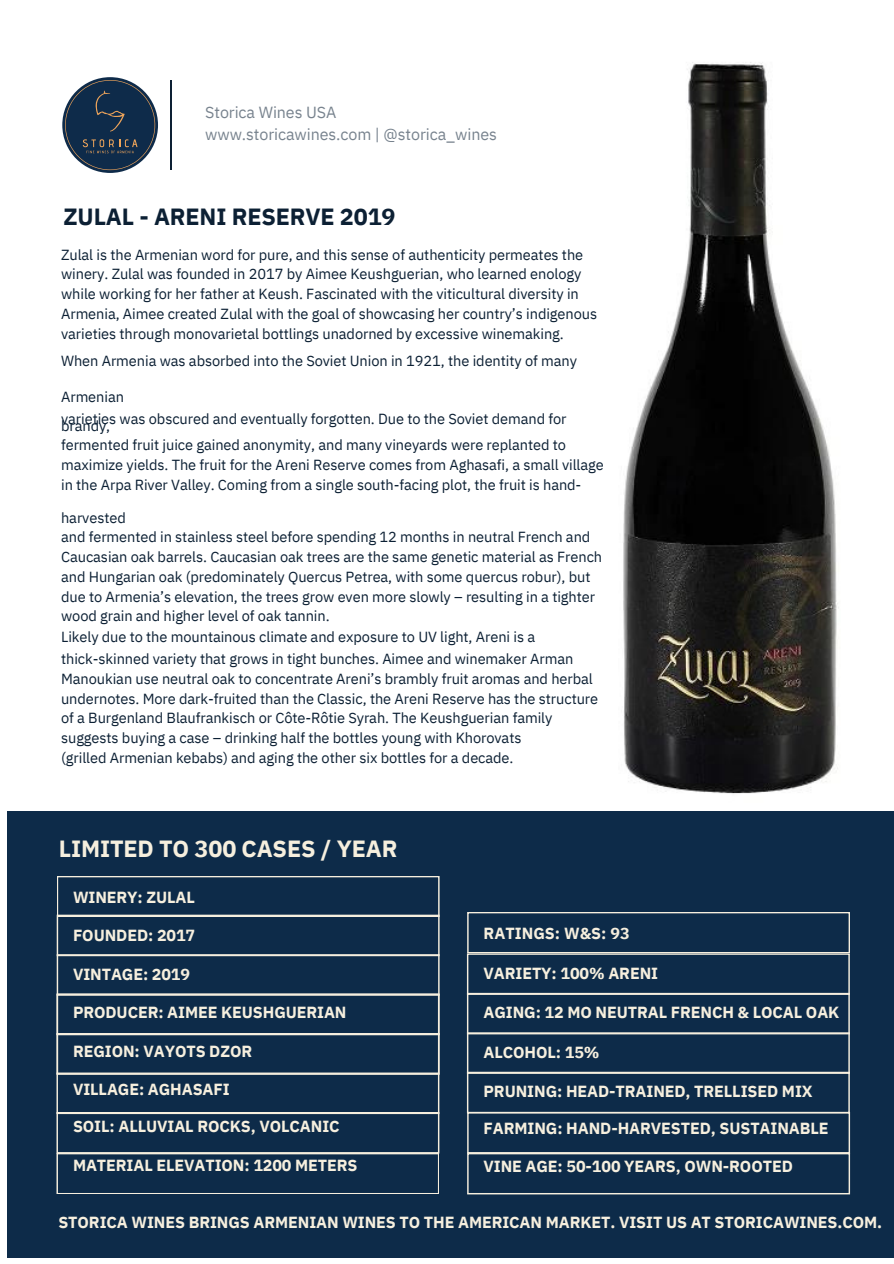
<style>
.page{position:relative;width:894px;height:1264px;background:#fff}
.page>*{position:absolute;margin:0;border:0;box-sizing:border-box;transform-origin:0 0}
.t1{font:700 23.4px "IBM Plex Sans";letter-spacing:-.005em;color:#f6efde}
.t2{font:700 23.4px "IBM Plex Sans";letter-spacing:-.005em;color:#0c2034}
.t3{font:700 16.05px "IBM Plex Sans";letter-spacing:-.005em;color:#f6efde}
.t4{font:16.05px/21.9px "IBM Plex Sans";letter-spacing:-.005em;color:#0c2034}
.t5{font:14.55px/19.6px "IBM Plex Sans";letter-spacing:-.005em;color:#0c2034}
</style>
<div class="page">
<div style="left:7px;top:811px;width:886px;height:446px;background:#0d2b49"></div>
<svg style="left:62px;top:80px;width:96px;height:90px"></svg>
<svg style="left:56px;top:876px;width:383px;height:317px"></svg>
<hr style="left:170px;top:80px;width:1px;height:89px;background:#0d2034">
<img style="left:623px;top:62px;width:216px;height:732px">
<svg style="left:467px;top:912px;width:382px;height:282px"></svg>
<p class="t4" style="left:205px;top:101px;width:293px">Storica Wines USA www.storicawines.com | @storica_wines</p>
<h1 class="t2" style="left:63px;top:201px;width:333px">ZULAL - ARENI RESERVE 2019</h1>
<p class="t5" style="left:61px;top:244px;width:537px">Zulal is the Armenian word for pure, and this sense of authenticity permeates the winery. Zulal was founded in 2017 by Aimee Keushguerian, who learned enology while working for her father at Keush. Fascinated with the viticultural diversity in Armenia, Aimee created Zulal with the goal of showcasing her country’s indigenous varieties through monovarietal bottlings unadorned by excessive winemaking.</p>
<p class="t5" style="left:61px;top:351px;width:517px">When Armenia was absorbed into the Soviet Union in 1921, the identity of many</p>
<p class="t5" style="left:61px;top:386px;width:507px;line-height:21.9px">Armenian<br>varieties was obscured and eventually forgotten. Due to the Soviet demand for</p>
<p class="t5" style="left:61px;top:415px;width:544px">brandy,<br>fermented fruit juice gained anonymity, and many vineyards were replanted to maximize yields. The fruit for the Areni Reserve comes from Aghasafi, a small village in the Arpa River Valley. Coming from a single south-facing plot, the fruit is hand-</p>
<p class="t5" style="left:61px;top:507px;width:542px;line-height:20.2px">harvested<br>and fermented in stainless steel before spending 12 months in neutral French and Caucasian oak barrels. Caucasian oak trees are the same genetic material as French and Hungarian oak (predominately Quercus Petrea, with some quercus robur), but due to Armenia’s elevation, the trees grow even more slowly – resulting in a tighter wood grain and higher level of oak tannin.<br>Likely due to the mountainous climate and exposure to UV light, Areni is a thick-skinned variety that grows in tight bunches. Aimee and winemaker Arman</p>
<p class="t5" style="left:61px;top:668px;width:538px">Manoukian use neutral oak to concentrate Areni’s brambly fruit aromas and herbal undernotes. More dark-fruited than the Classic, the Areni Reserve has the structure of a Burgenland Blaufrankisch or Côte-Rôtie Syrah. The Keushguerian family suggests buying a case – drinking half the bottles young with Khorovats<br>(grilled Armenian kebabs) and aging the other six bottles for a decade.</p>
<h1 class="t1" style="left:59px;top:833px;width:340px">LIMITED TO 300 CASES / YEAR</h1>
<p class="t3" style="left:73px;top:886px;width:123px">WINERY: ZULAL</p>
<p class="t3" style="left:73px;top:924px;width:124px">FOUNDED: 2017</p>
<p class="t3" style="left:73px;top:963px;width:119px">VINTAGE: 2019</p>
<p class="t3" style="left:73px;top:1001px;width:275px">PRODUCER: AIMEE KEUSHGUERIAN</p>
<p class="t3" style="left:73px;top:1040px;width:181px">REGION: VAYOTS DZOR</p>
<p class="t3" style="left:73px;top:1078px;width:158px">VILLAGE: AGHASAFI</p>
<p class="t3" style="left:73px;top:1115px;width:268px">SOIL: ALLUVIAL ROCKS, VOLCANIC</p>
<p class="t3" style="left:73px;top:1154px;width:286px">MATERIAL ELEVATION: 1200 METERS</p>
<p class="t3" style="left:483px;top:922px;width:147px">RATINGS: W&amp;S: 93</p>
<p class="t3" style="left:483px;top:962px;width:176px">VARIETY: 100% ARENI</p>
<p class="t3" style="left:483px;top:1001px;width:357px">AGING: 12 MO NEUTRAL FRENCH &amp; LOCAL OAK</p>
<p class="t3" style="left:483px;top:1041px;width:117px">ALCOHOL: 15%</p>
<p class="t3" style="left:483px;top:1080px;width:330px">PRUNING: HEAD-TRAINED, TRELLISED MIX</p>
<p class="t3" style="left:483px;top:1117px;width:346px">FARMING: HAND-HARVESTED, SUSTAINABLE</p>
<p class="t3" style="left:483px;top:1155px;width:311px">VINE AGE: 50-100 YEARS, OWN-ROOTED</p>
<p class="t3" style="left:58px;top:1210px;width:825px">STORICA WINES BRINGS ARMENIAN WINES TO THE AMERICAN MARKET. VISIT US AT STORICAWINES.COM.</p>
</div>
